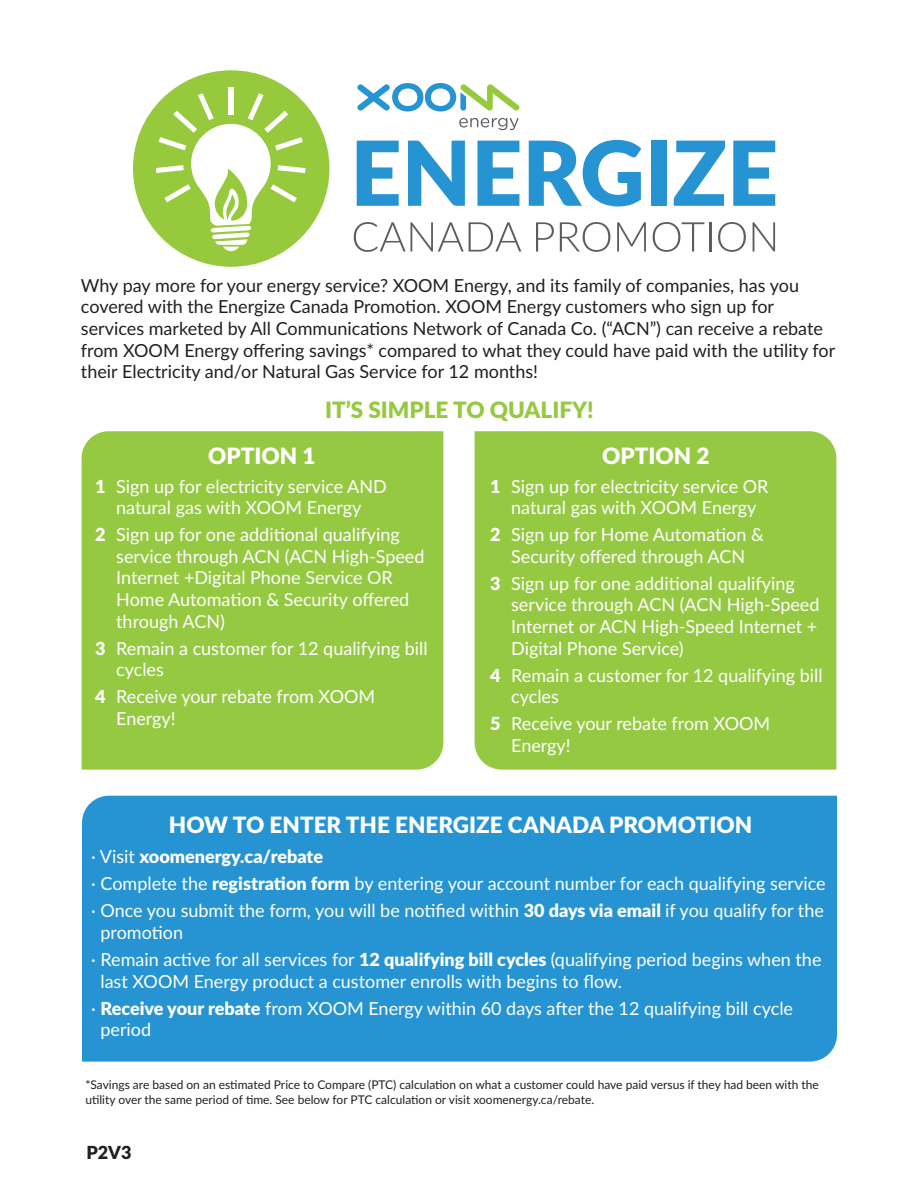
<style>
.page{position:relative;width:918px;height:1188px;background:#fff}
.page>*{position:absolute;margin:0;border:0;box-sizing:border-box;transform-origin:0 0}
.t1{font:900 22.5px "Lato";color:#fff}
.t2{font:900 22.5px "Lato";color:#96c942}
.t3{font:18px/21.6px "Lato";color:#fff}
.t4{font:18px/21.6px "Lato";color:#231f20}
.t5{font:900 18px "Lato";color:#fff}
.t6{font:900 18px "Lato";color:#231f20}
.t7{font:12px/14.4px "Lato";color:#231f20}
.s1{font-weight:900}
</style>
<div class="page">
<div style="left:82px;top:796px;width:755px;height:266px;background:#2694d2"></div>
<div style="left:82px;top:431px;width:361px;height:339px;background:#96c942"></div>
<div style="left:475px;top:431px;width:361px;height:339px;background:#96c942"></div>
<div style="left:133px;top:70px;width:196px;height:197px;background:#97c93c;border-radius:50%"></div>
<svg style="left:354px;top:222px;width:167px;height:30px"></svg>
<svg style="left:536px;top:222px;width:18px;height:30px"></svg>
<svg style="left:560px;top:222px;width:50px;height:30px"></svg>
<svg style="left:617px;top:222px;width:29px;height:30px"></svg>
<svg style="left:653px;top:222px;width:51px;height:30px"></svg>
<hr style="left:709px;top:222px;width:2px;height:30px;background:#5d5d5d">
<svg style="left:718px;top:222px;width:28px;height:30px"></svg>
<svg style="left:753px;top:222px;width:22px;height:30px"></svg>
<svg style="left:357px;top:141px;width:42px;height:65px"></svg>
<svg style="left:408px;top:141px;width:57px;height:65px"></svg>
<svg style="left:477px;top:141px;width:42px;height:65px"></svg>
<svg style="left:529px;top:140px;width:112px;height:67px"></svg>
<div style="left:651px;top:141px;width:15px;height:65px;background:#2694d2"></div>
<svg style="left:674px;top:141px;width:51px;height:65px"></svg>
<svg style="left:733px;top:141px;width:42px;height:65px"></svg>
<svg style="left:357px;top:83px;width:163px;height:29px"></svg>
<svg style="left:459px;top:118px;width:60px;height:12px"></svg>
<div style="left:228px;top:88px;width:5px;height:27px;background:#fff"></div>
<svg style="left:156px;top:93px;width:150px;height:158px"></svg>
<p class="t4" style="left:81px;top:274px;width:756px">Why pay more for your energy service? XOOM Energy, and its family of companies, has you covered with the Energize Canada Promotion. XOOM Energy customers who sign up for services marketed by All Communications Network of Canada Co. (“ACN”) can receive a rebate from XOOM Energy offering savings* compared to what they could have paid with the utility for their Electricity and/or Natural Gas Service for 12 months!</p>
<p class="t2" style="left:325px;top:393px;width:270px">IT’S SIMPLE TO QUALIFY!</p>
<p class="t5" style="left:95px;top:473px;width:12px">1</p>
<p class="t5" style="left:95px;top:521px;width:12px">2</p>
<p class="t5" style="left:95px;top:635px;width:12px">3</p>
<p class="t5" style="left:95px;top:683px;width:12px">4</p>
<p class="t1" style="left:208px;top:439px;width:109px">OPTION 1</p>
<p class="t1" style="left:602px;top:439px;width:109px">OPTION 2</p>
<p class="t3" style="left:116px;top:475px;width:272px">Sign up for electricity service AND natural gas with XOOM Energy</p>
<p class="t3" style="left:116px;top:523px;width:310px">Sign up for one additional qualifying service through ACN (ACN High-Speed<br>Internet +Digital Phone Service OR<br>Home Automation &amp; Security offered through ACN)</p>
<p class="t3" style="left:116px;top:637px;width:313px">Remain a customer for 12 qualifying bill cycles</p>
<p class="t3" style="left:116px;top:685px;width:261px">Receive your rebate from XOOM<br>Energy!</p>
<p class="t5" style="left:490px;top:473px;width:12px">1</p>
<p class="t5" style="left:490px;top:521px;width:12px">2</p>
<p class="t5" style="left:490px;top:570px;width:12px">3</p>
<p class="t5" style="left:490px;top:662px;width:12px">4</p>
<p class="t5" style="left:490px;top:710px;width:12px">5</p>
<p class="t3" style="left:511px;top:475px;width:259px">Sign up for electricity service OR natural gas with XOOM Energy</p>
<p class="t3" style="left:511px;top:523px;width:254px">Sign up for Home Automation &amp;<br>Security offered through ACN</p>
<p class="t3" style="left:511px;top:572px;width:310px">Sign up for one additional qualifying service through ACN (ACN High-Speed Internet or ACN High-Speed Internet + Digital Phone Service)</p>
<p class="t3" style="left:511px;top:664px;width:313px">Remain a customer for 12 qualifying bill cycles</p>
<p class="t3" style="left:511px;top:712px;width:261px">Receive your rebate from XOOM<br>Energy!</p>
<p class="t1" style="left:169px;top:808px;width:585px">HOW TO ENTER THE ENERGIZE CANADA PROMOTION</p>
<p class="t3" style="left:91px;top:843px;width:736px;line-height:27px">· Visit <span class="s1">xoomenergy.ca/rebate<br></span>· Complete the <span class="s1">registration form</span> by entering your account number for each qualifying service · Once you submit the form, you will be notified within <span class="s1">30 days via email</span> if you qualify for the</p>
<p class="t3" style="left:91px;top:918px;width:732px;line-height:27px;text-indent:9px">promotion<br>· Remain active for all services for <span class="s1">12 qualifying bill cycles</span> (qualifying period begins when the</p>
<p class="t3" style="left:91px;top:967px;width:703px;line-height:27px;text-indent:9px">last XOOM Energy product a customer enrolls with begins to flow.<br>· <span class="s1">Receive your rebate</span> from XOOM Energy within 60 days after the 12 qualifying bill cycle</p>
<p class="t3" style="left:100px;top:1018px;width:52px">period</p>
<p class="t7" style="left:85px;top:1077px;width:735px">*Savings are based on an estimated Price to Compare (PTC) calculation on what a customer could have paid versus if they had been with the utility over the same period of time. See below for PTC calculation or visit xoomenergy.ca/rebate.</p>
<p class="t6" style="left:86px;top:1139px;width:47px">P2V3</p>
</div>
